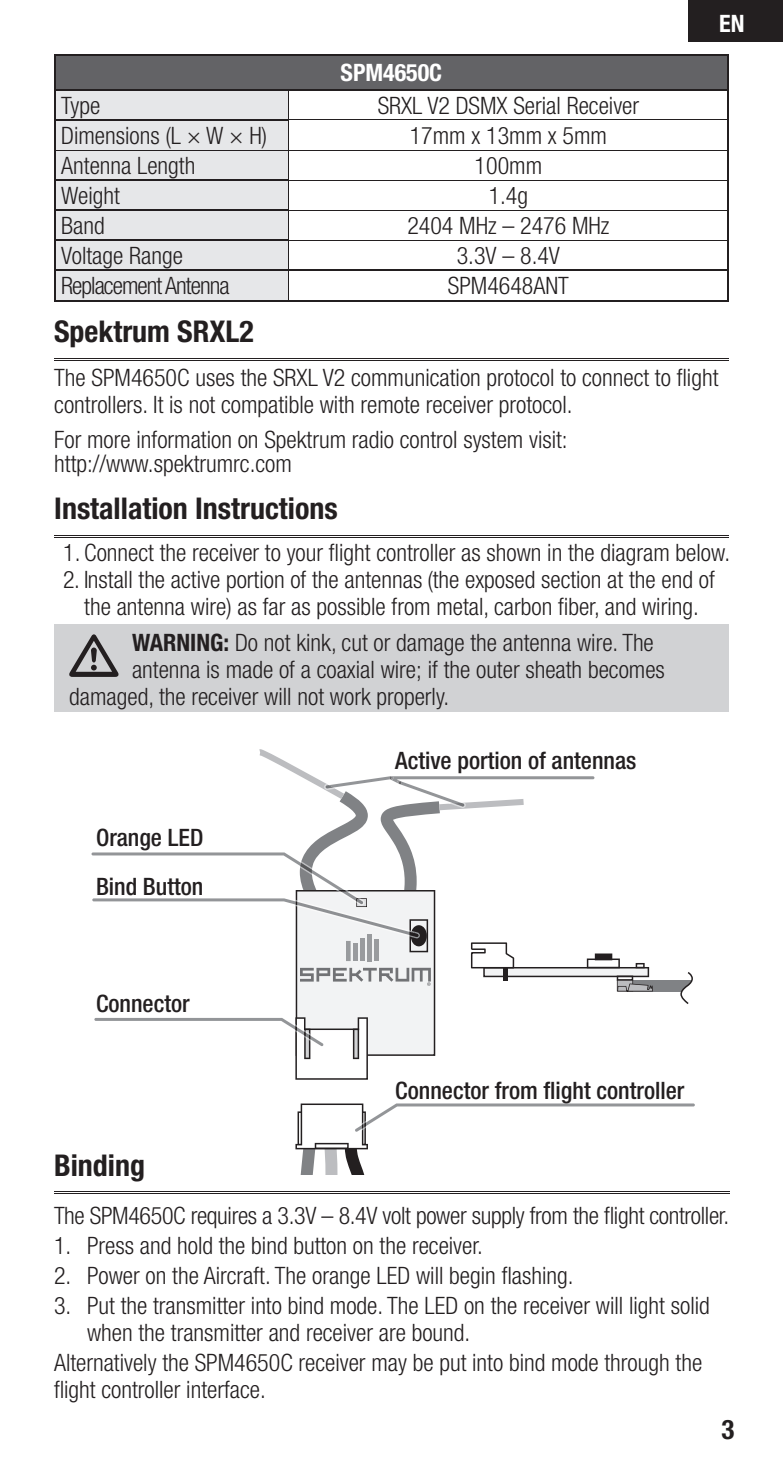
<style>
.page{position:relative;width:783px;height:1458px;background:#fff}
.page>*{position:absolute;margin:0;border:0;box-sizing:border-box;transform-origin:0 0}
.t1{font:700 condensed 30px "Helvetica Neue LT Std";color:#231f20}
.t2{font:700 condensed 27px "Helvetica Neue LT Std";color:#231f20}
.t3{font:300 condensed 24px/27px "Helvetica Neue LT Std";color:#231f20}
.t4{font:500 condensed 24px/49.5px "Helvetica Neue LT Std";color:#231f20}
.t5{font:300 condensed 24px "Helvetica Neue LT Std";letter-spacing:-.04em;color:#231f20}
.t6{font:700 condensed 24px "Helvetica Neue LT Std";color:#fff}
.s1{font-weight:700}
</style>
<div class="page">
<div style="left:689px;top:0;width:94px;height:42px;background:#231f20"></div>
<hr style="left:54px;top:358px;width:675px;height:1px;background:#231f20">
<hr style="left:54px;top:360px;width:675px;height:1px;background:#231f20">
<hr style="left:54px;top:535px;width:675px;height:1px;background:#231f20">
<hr style="left:54px;top:537px;width:675px;height:1px;background:#231f20">
<div style="left:54px;top:624px;width:675px;height:88px;background:#d1d2d4"></div>
<svg style="left:69px;top:634px;width:50px;height:43px"></svg>
<hr style="left:54px;top:1191px;width:675px;height:1px;background:#231f20">
<hr style="left:54px;top:1193px;width:675px;height:1px;background:#231f20">
<div style="left:628px;top:980px;width:64px;height:12px;background:#808285"></div>
<svg style="left:680px;top:972px;width:13px;height:32px"></svg>
<svg style="left:91px;top:749px;width:562px;height:331px"></svg>
<svg style="left:295px;top:1103px;width:400px;height:71px"></svg>
<div style="left:55px;top:55px;width:673px;height:35px;background:#636366"></div>
<div style="left:56px;top:91px;width:232px;height:209px;background:#e6e7e9"></div>
<hr style="left:56px;top:150px;width:233px;height:1px;background:#231f20">
<svg style="left:288px;top:91px;width:1px;height:29px"></svg>
<hr style="left:288px;top:120px;width:439px;height:1px;background:#231f20">
<hr style="left:288px;top:120px;width:1px;height:30px;background:#231f20">
<hr style="left:289px;top:150px;width:438px;height:1px;background:#231f20">
<hr style="left:288px;top:150px;width:1px;height:30px;background:#231f20">
<hr style="left:288px;top:180px;width:439px;height:1px;background:#231f20">
<hr style="left:288px;top:210px;width:439px;height:1px;background:#231f20">
<hr style="left:288px;top:240px;width:439px;height:1px;background:#231f20">
<svg style="left:288px;top:181px;width:1px;height:119px"></svg>
<hr style="left:289px;top:89px;width:440px;height:2px;background:#231f20">
<hr style="left:727px;top:91px;width:2px;height:179px;background:#231f20">
<hr style="left:289px;top:270px;width:440px;height:1px;background:#231f20">
<hr style="left:727px;top:271px;width:2px;height:29px;background:#231f20">
<hr style="left:289px;top:300px;width:440px;height:1px;background:#231f20">
<hr style="left:54px;top:54px;width:235px;height:2px;background:#231f20">
<hr style="left:54px;top:56px;width:2px;height:33px;background:#231f20">
<hr style="left:289px;top:54px;width:440px;height:2px;background:#231f20">
<hr style="left:727px;top:56px;width:2px;height:33px;background:#231f20">
<hr style="left:54px;top:89px;width:235px;height:2px;background:#231f20">
<hr style="left:54px;top:91px;width:2px;height:28px;background:#231f20">
<hr style="left:54px;top:119px;width:234px;height:2px;background:#231f20">
<hr style="left:54px;top:121px;width:2px;height:58px;background:#231f20">
<hr style="left:54px;top:179px;width:234px;height:2px;background:#231f20">
<hr style="left:54px;top:181px;width:2px;height:29px;background:#231f20">
<hr style="left:54px;top:210px;width:234px;height:1px;background:#231f20">
<hr style="left:54px;top:211px;width:2px;height:29px;background:#231f20">
<hr style="left:54px;top:240px;width:234px;height:1px;background:#231f20">
<hr style="left:54px;top:241px;width:2px;height:29px;background:#231f20">
<hr style="left:54px;top:270px;width:235px;height:1px;background:#231f20">
<hr style="left:54px;top:271px;width:2px;height:29px;background:#231f20">
<hr style="left:54px;top:300px;width:235px;height:1px;background:#231f20">
<p class="t6" style="left:341px;top:64px;width:103px">SPM4650C</p>
<p class="t3" style="left:61px;top:94px;width:41px">Type</p>
<p class="t3" style="left:378px;top:94px;width:263px">SRXL V2 DSMX Serial Receiver</p>
<p class="t3" style="left:61px;top:125px;width:207px">Dimensions (L × W × H)</p>
<p class="t3" style="left:410px;top:125px;width:199px">17mm x 13mm x 5mm</p>
<p class="t3" style="left:61px;top:155px;width:136px">Antenna Length</p>
<p class="t3" style="left:475px;top:155px;width:69px">100mm</p>
<p class="t3" style="left:61px;top:185px;width:60px">Weight</p>
<p class="t3" style="left:489px;top:185px;width:41px">1.4g</p>
<p class="t3" style="left:61px;top:215px;width:45px">Band</p>
<p class="t3" style="left:407px;top:215px;width:203px">2404 MHz – 2476 MHz</p>
<p class="t3" style="left:61px;top:245px;width:123px">Voltage Range</p>
<p class="t3" style="left:457px;top:245px;width:105px">3.3V – 8.4V</p>
<p class="t5" style="left:61px;top:277px;width:170px">Replacement Antenna</p>
<p class="t3" style="left:448px;top:275px;width:123px">SPM4648ANT</p>
<p class="t6" style="left:719px;top:15px;width:27px">EN</p>
<p class="t1" style="left:54px;top:321px;width:201px">Spektrum SRXL2</p>
<p class="t3" style="left:54px;top:367px;width:666px">The SPM4650C uses the SRXL V2 communication protocol to connect to flight controllers. It is not compatible with remote receiver protocol.</p>
<p class="t3" style="left:54px;top:430px;width:515px;line-height:24px">For more information on Spektrum radio control system visit: http://www.spektrumrc.com</p>
<p class="t1" style="left:54px;top:498px;width:285px">Installation Instructions</p>
<p class="t3" style="left:63px;top:542px;width:668px">1. Connect the receiver to your flight controller as shown in the diagram below.</p>
<p class="t3" style="left:63px;top:569px;width:653px;text-align:center">2. Install the active portion of the antennas (the exposed section at the end of the antenna wire) as far as possible from metal, carbon fiber, and wiring.</p>
<p class="t3" style="left:132px;top:632px;width:523px"><span class="s1">WARNING:</span> Do not kink, cut or damage the antenna wire. The</p>
<p class="t3" style="left:132px;top:659px;width:534px">antenna is made of a coaxial wire; if the outer sheath becomes</p>
<p class="t3" style="left:69px;top:686px;width:382px">damaged, the receiver will not work properly.</p>
<p class="t4" style="left:96px;top:816px;width:109px">Orange LED<br>Bind Button</p>
<p class="t4" style="left:96px;top:981px;width:95px">Connector</p>
<p class="t4" style="left:395px;top:738px;width:243px">Active portion of antennas</p>
<p class="t4" style="left:395px;top:1069px;width:291px">Connector from flight controller</p>
<p class="t1" style="left:54px;top:1155px;width:93px">Binding</p>
<p class="t3" style="left:54px;top:1205px;width:677px">The SPM4650C requires a 3.3V – 8.4V volt power supply from the flight controller.</p>
<p class="t3" style="left:54px;top:1235px;width:431px">1. Press and hold the bind button on the receiver.</p>
<p class="t3" style="left:54px;top:1265px;width:521px">2. Power on the Aircraft. The orange LED will begin flashing.</p>
<p class="t3" style="left:87px;top:1295px;width:624px;text-indent:-33px">3. Put the transmitter into bind mode. The LED on the receiver will light solid when the transmitter and receiver are bound.</p>
<p class="t3" style="left:54px;top:1352px;width:650px">Alternatively the SPM4650C receiver may be put into bind mode through the flight controller interface.</p>
<p class="t2" style="left:722px;top:1419px;width:14px">3</p>
</div>
